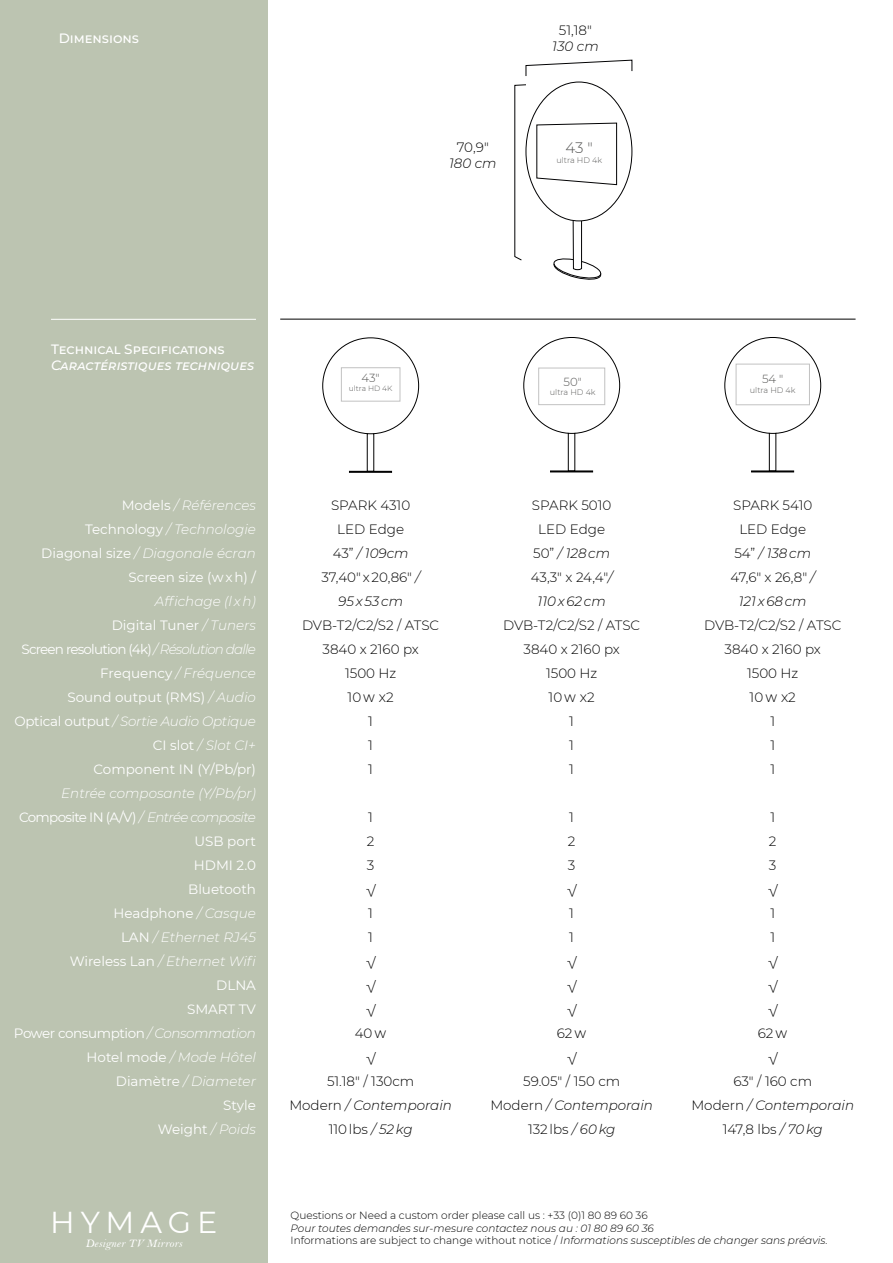
<style>
.page{position:relative;width:893px;height:1263px;background:#fff}
.page>*{position:absolute;margin:0;border:0;box-sizing:border-box;transform-origin:0 0}
.t1{font:30.15px "Montserrat";letter-spacing:.2em;color:#fff}
.t2{font:300 15.15px "Montserrat";color:#575756}
.t3{font:13.5px/24px "Montserrat";color:#fff;text-align:right}
.t4{font:300 13.5px/24px "Montserrat";color:#000;text-align:center}
.t5{font:500 13.5px "Montserrat";color:#fff}
.t6{font:italic 500 13.5px "Montserrat";color:#fff}
.t7{font:italic 300 13.5px "Montserrat";color:#000}
.t8{font:11.7px "Bell MT Italic";letter-spacing:.005em;color:#fff}
.t9{font:300 11.7px "Montserrat";color:#575756}
.t10{font:italic 300 10.5px/12.6px "Montserrat";color:#000}
.t11{font:300 10.5px "Montserrat";color:#000}
.t12{font:300 8.1px "Montserrat";color:#575756}
.t13{font:300 7.5px "Montserrat";color:#575756}
.s1{font-weight:300;font-style:italic}
.s2{font-style:italic}
.s3{font-style:normal}
</style>
<div class="page">
<div style="left:0;top:0;width:268px;height:1263px;background:#bcc4b1"></div>
<svg style="left:536px;top:123px;width:81px;height:62px"></svg>
<svg style="left:514px;top:84px;width:12px;height:177px"></svg>
<svg style="left:525px;top:60px;width:107px;height:16px"></svg>
<svg style="left:553px;top:220px;width:49px;height:60px"></svg>
<svg style="left:367px;top:434px;width:7px;height:37px"></svg>
<div style="left:349px;top:471px;width:43px;height:1px;border:1px solid #000"></div>
<div style="left:341px;top:367px;width:59px;height:34px;border:1px solid #c2c2c2"></div>
<svg style="left:568px;top:433px;width:7px;height:38px"></svg>
<div style="left:550px;top:471px;width:43px;height:1px;border:1px solid #000"></div>
<div style="left:538px;top:368px;width:67px;height:37px;border:1px solid #c2c2c2"></div>
<svg style="left:769px;top:433px;width:7px;height:38px"></svg>
<div style="left:751px;top:471px;width:43px;height:1px;border:1px solid #000"></div>
<div style="left:736px;top:364px;width:74px;height:41px;border:1px solid #c2c2c2"></div>
<hr style="left:280px;top:319px;width:575px;height:1px;background:#000">
<hr style="left:51px;top:319px;width:205px;height:1px;background:#fff">
<p class="t5" style="left:59px;top:28px;width:82px">Dimensions</p>
<p class="t4" style="left:457px;top:135px;width:34px">70,9"</p>
<p class="t7" style="left:449px;top:154px;width:49px">180 cm</p>
<p class="t4" style="left:559px;top:18px;width:35px">51,18"</p>
<p class="t7" style="left:552px;top:37px;width:48px">130 cm</p>
<p class="t2" style="left:566px;top:138px;width:29px">43 "</p>
<p class="t12" style="left:556px;top:155px;width:47px">ultra HD 4k</p>
<p class="t5" style="left:51px;top:339px;width:175px">Technical Specifications</p>
<p class="t6" style="left:51px;top:356px;width:205px">Caractéristiques techniques</p>
<p class="t9" style="left:362px;top:370px;width:20px">43"</p>
<p class="t13" style="left:349px;top:384px;width:45px">ultra HD 4K</p>
<p class="t9" style="left:563px;top:373px;width:20px">50"</p>
<p class="t12" style="left:550px;top:387px;width:47px">ultra HD 4k</p>
<p class="t9" style="left:762px;top:371px;width:23px">54 "</p>
<p class="t12" style="left:750px;top:385px;width:47px">ultra HD 4k</p>
<p class="t3" style="left:41px;top:493px;width:216px">Models <span class="s1">/ Références<br></span>Technology <span class="s1">/ Technologie<br></span>Diagonal size <span class="s1">/ Diagonale écran<br></span>Screen size (w x h) /</p>
<p class="t3" style="left:14px;top:589px;width:243px"><span class="s1">Affichage (l x h)<br></span>Digital Tuner <span class="s1">/ Tuners<br></span>Screen resolution (4k) <span class="s1">/ Résolution dalle<br></span>Frequency <span class="s1">/ Fréquence<br></span>Sound output (RMS) <span class="s1">/ Audio<br></span>Optical output <span class="s1">/ Sortie Audio Optique<br></span>CI slot <span class="s1">/ Slot CI+<br></span>Component IN (Y/Pb/pr)</p>
<p class="t3" style="left:14px;top:781px;width:244px"><span class="s1">Entrée composante (Y/Pb/pr)<br></span>Composite IN (A/V) <span class="s1">/ Entrée composite<br></span>USB port<br>HDMI 2.0<br>Bluetooth<br>Headphone <span class="s1">/ Casque<br></span>LAN <span class="s1">/ Ethernet RJ45<br></span>Wireless Lan <span class="s1">/ Ethernet Wifi<br></span>DLNA<br>SMART TV<br>Power consumption <span class="s1">/ Consommation<br></span>Hotel mode <span class="s1">/ Mode Hôtel<br></span>Diamètre <span class="s1">/ Diameter<br></span>Style<br>Weight <span class="s1">/ Poids</span></p>
<h1 class="t1" style="left:50px;top:1201px;width:169px">HYMAGE</h1>
<p class="t8" style="left:86px;top:1236px;width:98px">Designer TV Mirrors</p>
<p class="t4" style="left:321px;top:493px;width:100px">SPARK 4310<br>LED Edge<br>43” <span class="s2">/ 109cm<br></span>37,40" x 20,86" <span class="s2">/<br>95 x 53 cm</span></p>
<p class="t4" style="left:302px;top:613px;width:139px">DVB-T2/C2/S2 / ATSC<br>3840 x 2160 px<br>1500 Hz<br>10 w x2<br>1<br>1<br>1</p>
<p class="t4" style="left:289px;top:805px;width:164px">1<br>2<br>3<br>√<br>1<br>1<br>√<br>√<br>√<br>40 w<br>√<br>51.18" / 130cm<br>Modern <span class="s2">/ Contemporain<br></span>110 lbs <span class="s2">/ 52 kg</span></p>
<p class="t4" style="left:531px;top:493px;width:83px">SPARK 5010<br>LED Edge<br>50” <span class="s2">/ 128 cm<br></span>43,3" x 24,4"<span class="s2">/<br>110 x 62 cm</span></p>
<p class="t4" style="left:503px;top:613px;width:139px">DVB-T2/C2/S2 / ATSC<br>3840 x 2160 px<br>1500 Hz<br>10 w x2<br>1<br>1<br>1</p>
<p class="t4" style="left:490px;top:805px;width:164px">1<br>2<br>3<br>√<br>1<br>1<br>√<br>√<br>√<br>62 w<br>√<br>59.05" / 150 cm<br>Modern <span class="s2">/ Contemporain<br></span>132 lbs <span class="s2">/ 60 kg</span></p>
<p class="t4" style="left:730px;top:493px;width:86px">SPARK 5410<br>LED Edge<br>54” <span class="s2">/ 138 cm<br></span>47,6" x 26,8" <span class="s2">/<br>121 x 68 cm</span></p>
<p class="t4" style="left:704px;top:613px;width:139px">DVB-T2/C2/S2 / ATSC<br>3840 x 2160 px<br>1500 Hz<br>10 w x2<br>1<br>1<br>1</p>
<p class="t4" style="left:691px;top:805px;width:164px">1<br>2<br>3<br>√<br>1<br>1<br>√<br>√<br>√<br>62 w<br>√<br>63" / 160 cm<br>Modern <span class="s2">/ Contemporain<br></span>147,8 lbs <span class="s2">/ 70 kg</span></p>
<p class="t11" style="left:291px;top:1208px;width:359px">Questions or Need a custom order please call us : +33 (0)1 80 89 60 36</p>
<p class="t10" style="left:291px;top:1221px;width:539px">Pour toutes demandes sur-mesure contactez nous au : 01 80 89 60 36<br><span class="s3">Informations are subject to change without notice /</span> Informations susceptibles de changer sans préavis.</p>
</div>
